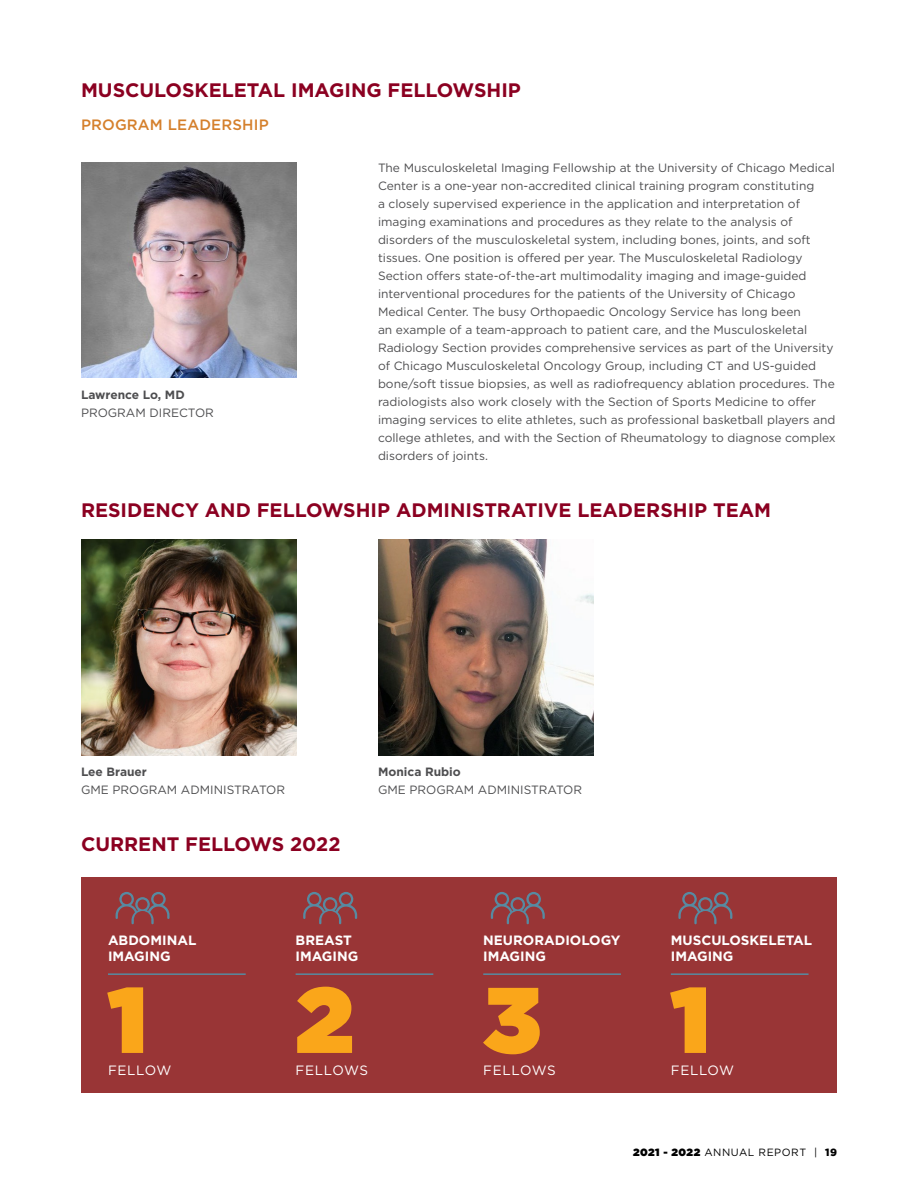
<style>
.page{position:relative;width:918px;height:1188px;background:#fff}
.page>*{position:absolute;margin:0;border:0;box-sizing:border-box;transform-origin:0 0}
.t1{font:900 93px "Gotham";color:#faa61a}
.t2{font:700 19.5px "Gotham";color:#8b0021}
.t3{font:500 15px "Gotham";letter-spacing:.01em;color:#d5802c}
.t4{font:700 13.5px/16.5px "Gotham";color:#fff}
.t5{font:13.5px "Gotham";letter-spacing:.05em;color:#fff}
.t6{font:12px/18px "Gotham";color:#4e4e50}
.t7{font:700 12px "Gotham";color:#4e4e50}
.t8{font:10.5px "Gotham";letter-spacing:.05em;color:#000}
.s1{font-weight:900}
</style>
<div class="page">
<img style="left:378px;top:539px;width:216px;height:216px">
<img style="left:81px;top:162px;width:216px;height:216px">
<img style="left:81px;top:539px;width:216px;height:216px">
<div style="left:81px;top:878px;width:756px;height:216px;background:#993536"></div>
<svg style="left:116px;top:892px;width:54px;height:32px"></svg>
<hr style="left:108px;top:973px;width:138px;height:2px;background:#578aa1">
<svg style="left:303px;top:892px;width:54px;height:32px"></svg>
<hr style="left:296px;top:973px;width:137px;height:2px;background:#578aa1">
<svg style="left:491px;top:892px;width:54px;height:32px"></svg>
<hr style="left:483px;top:973px;width:138px;height:2px;background:#578aa1">
<svg style="left:678px;top:892px;width:54px;height:32px"></svg>
<hr style="left:671px;top:973px;width:138px;height:2px;background:#578aa1">
<h2 class="t2" style="left:81px;top:77px;width:441px">MUSCULOSKELETAL IMAGING FELLOWSHIP</h2>
<p class="t3" style="left:81px;top:114px;width:189px">PROGRAM LEADERSHIP</p>
<p class="t7" style="left:81px;top:387px;width:105px">Lawrence Lo, MD</p>
<p class="t6" style="left:81px;top:403px;width:134px">PROGRAM DIRECTOR</p>
<p class="t6" style="left:378px;top:158px;width:459px">The Musculoskeletal Imaging Fellowship at the University of Chicago Medical Center is a one-year non-accredited clinical training program constituting<br>a closely supervised experience in the application and interpretation of imaging examinations and procedures as they relate to the analysis of disorders of the musculoskeletal system, including bones, joints, and soft tissues. One position is offered per year. The Musculoskeletal Radiology Section offers state-of-the-art multimodality imaging and image-guided interventional procedures for the patients of the University of Chicago Medical Center. The busy Orthopaedic Oncology Service has long been<br>an example of a team-approach to patient care, and the Musculoskeletal Radiology Section provides comprehensive services as part of the University of Chicago Musculoskeletal Oncology Group, including CT and US-guided bone/soft tissue biopsies, as well as radiofrequency ablation procedures. The radiologists also work closely with the Section of Sports Medicine to offer imaging services to elite athletes, such as professional basketball players and college athletes, and with the Section of Rheumatology to diagnose complex disorders of joints.</p>
<h2 class="t2" style="left:81px;top:497px;width:692px">RESIDENCY AND FELLOWSHIP ADMINISTRATIVE LEADERSHIP TEAM</h2>
<p class="t7" style="left:81px;top:764px;width:67px">Lee Brauer</p>
<p class="t6" style="left:81px;top:781px;width:206px">GME PROGRAM ADMINISTRATOR</p>
<h2 class="t2" style="left:81px;top:831px;width:261px">CURRENT FELLOWS 2022</h2>
<p class="t7" style="left:378px;top:764px;width:84px">Monica Rubio</p>
<p class="t6" style="left:378px;top:781px;width:206px">GME PROGRAM ADMINISTRATOR</p>
<p class="t4" style="left:108px;top:932px;width:90px">ABDOMINAL<br>IMAGING</p>
<h1 class="t1" style="left:108px;top:966px;width:41px">1</h1>
<p class="t5" style="left:108px;top:1061px;width:65px">FELLOW</p>
<p class="t4" style="left:296px;top:932px;width:64px">BREAST<br>IMAGING</p>
<h1 class="t1" style="left:296px;top:966px;width:60px">2</h1>
<p class="t5" style="left:296px;top:1061px;width:74px">FELLOWS</p>
<p class="t4" style="left:483px;top:932px;width:139px">NEURORADIOLOGY<br>IMAGING</p>
<h1 class="t1" style="left:483px;top:966px;width:59px">3</h1>
<p class="t5" style="left:483px;top:1061px;width:74px">FELLOWS</p>
<p class="t4" style="left:671px;top:932px;width:143px">MUSCULOSKELETAL<br>IMAGING</p>
<h1 class="t1" style="left:671px;top:966px;width:41px">1</h1>
<p class="t5" style="left:671px;top:1061px;width:65px">FELLOW</p>
<p class="t8" style="left:633px;top:1145px;width:205px"><span class="s1">2021 - 2022</span> ANNUAL REPORT | <span class="s1">19</span></p>
</div>
